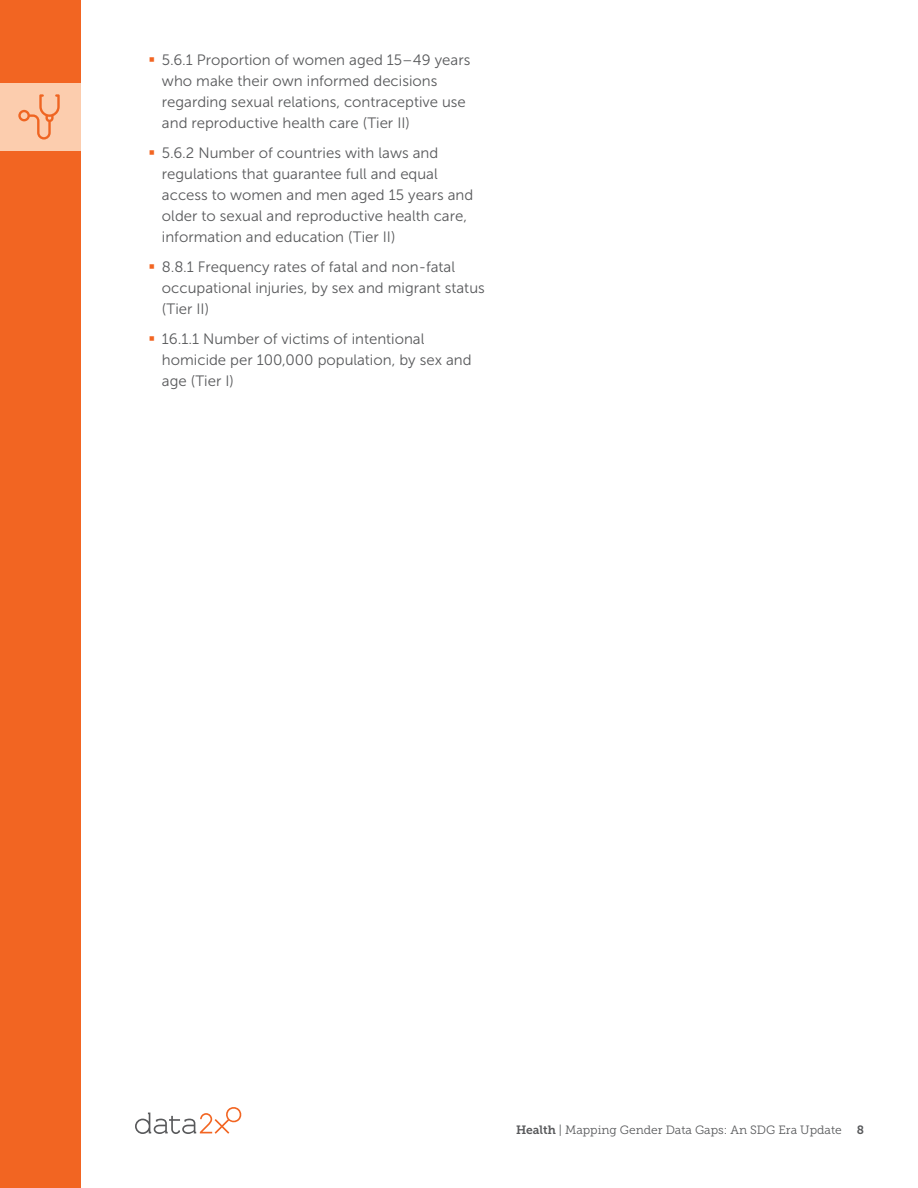
<style>
.page{position:relative;width:918px;height:1188px;background:#fff}
.page>*{position:absolute;margin:0;border:0;box-sizing:border-box;transform-origin:0 0}
.t1{font:15px/21px "Museo Sans 300";color:#58595b}
.t2{font:12px "Museo Slab 300";color:#58595b}
.t3{font:12px "Museo Slab 700";color:#58595b}
.s1{color:#f26522}
.s2{font-family:"Museo Slab 700"}
</style>
<div class="page">
<div style="left:0;top:0;width:81px;height:1188px;background:#f26522"></div>
<svg style="left:135px;top:1107px;width:107px;height:27px"></svg>
<div style="left:0;top:83px;width:81px;height:68px;background:#fccdae"></div>
<svg style="left:18px;top:94px;width:42px;height:46px"></svg>
<p class="t1" style="left:162px;top:50px;width:310px;text-indent:-14px"><span class="s1">▪</span> 5.6.1 Proportion of women aged 15–49 years who make their own informed decisions regarding sexual relations, contraceptive use and reproductive health care (Tier II)</p>
<p class="t1" style="left:162px;top:143px;width:313px;text-indent:-14px"><span class="s1">▪</span> 5.6.2 Number of countries with laws and regulations that guarantee full and equal access to women and men aged 15 years and older to sexual and reproductive health care, information and education (Tier II)</p>
<p class="t1" style="left:162px;top:257px;width:324px;text-indent:-14px"><span class="s1">▪</span> 8.8.1 Frequency rates of fatal and non-fatal occupational injuries, by sex and migrant status (Tier II)</p>
<p class="t1" style="left:162px;top:329px;width:311px;text-indent:-14px"><span class="s1">▪</span> 16.1.1 Number of victims of intentional homicide per 100,000 population, by sex and age (Tier I)</p>
<p class="t2" style="left:516px;top:1123px;width:327px"><span class="s2">Health</span> | Mapping Gender Data Gaps: An SDG Era Update</p>
<p class="t3" style="left:857px;top:1123px;width:9px">8</p>
</div>
